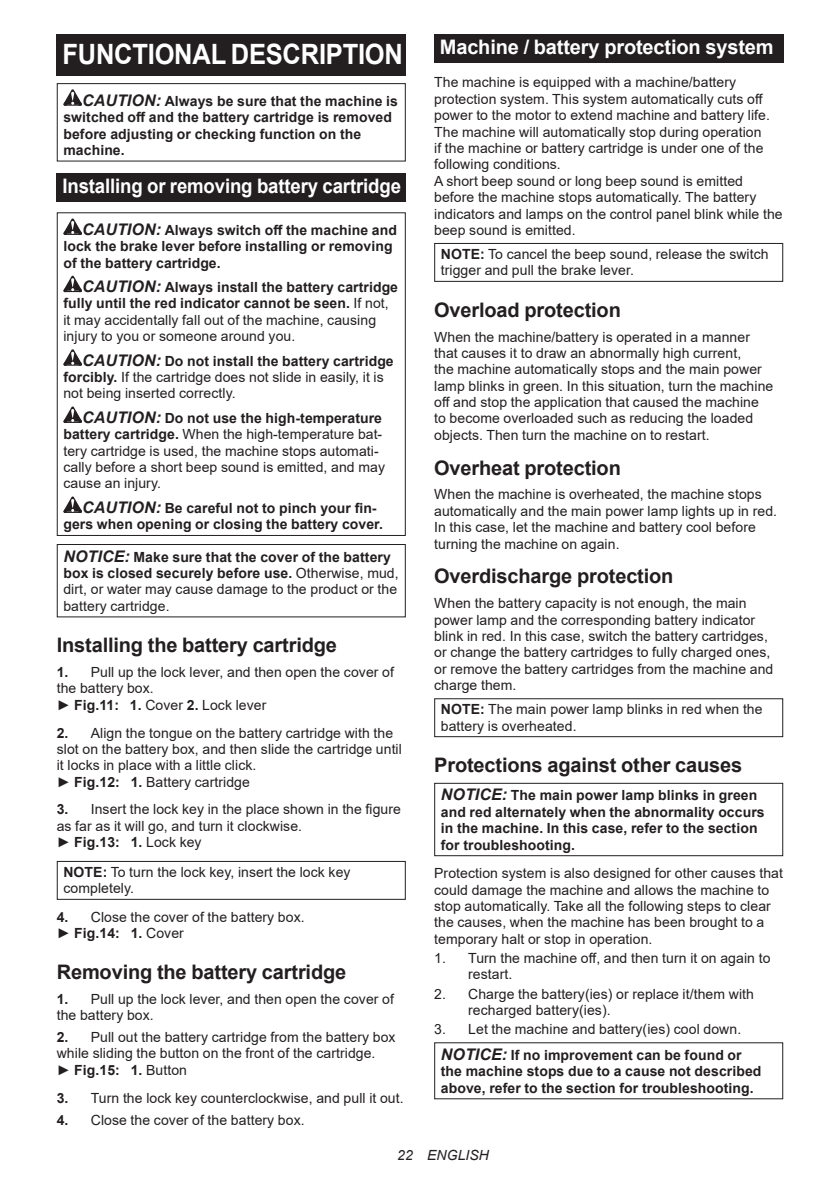
<style>
.page{position:relative;width:840px;height:1191px;background:#fff}
.page>*{position:absolute;margin:0;border:0;box-sizing:border-box;transform-origin:0 0}
.t1{font:700 28px "Arial";letter-spacing:-.01em;color:#fff;scale:.91 1}
.t2{font:700 20px "Arial";letter-spacing:-.01em;color:#231f20}
.t3{font:700 20px "Arial";letter-spacing:-.01em;color:#fff;scale:.93 1}
.t4{font:700 20px "Arial";letter-spacing:-.01em;color:#fff}
.t5{font:14px/16.4px "Arial";letter-spacing:.005em;color:#231f20}
.t6{font:700 14px/16.4px "Arial";letter-spacing:.005em;color:#231f20}
.t7{font:italic 14px "Arial";letter-spacing:.005em;color:#231f20}
.s1{font-style:italic;font-size:16px}
.s2{font-weight:700;font-style:italic;font-size:16px}
.s3{font-weight:700}
</style>
<div class="page">
<div style="left:57px;top:34px;width:348px;height:41px;background:#231f20"></div>
<svg style="left:63px;top:89px;width:19px;height:17px"></svg>
<div style="left:57px;top:83px;width:348px;height:79px;border:1px solid #231f20"></div>
<div style="left:57px;top:173px;width:348px;height:28px;background:#231f20"></div>
<svg style="left:63px;top:218px;width:19px;height:17px"></svg>
<svg style="left:63px;top:276px;width:19px;height:16px"></svg>
<svg style="left:63px;top:349px;width:19px;height:17px"></svg>
<svg style="left:63px;top:406px;width:19px;height:17px"></svg>
<svg style="left:63px;top:496px;width:19px;height:17px"></svg>
<div style="left:57px;top:212px;width:348px;height:324px;border:1px solid #231f20"></div>
<div style="left:57px;top:544px;width:348px;height:73px;border:1px solid #231f20"></div>
<div style="left:57px;top:861px;width:348px;height:39px;border:1px solid #231f20"></div>
<div style="left:434px;top:34px;width:348px;height:29px;background:#231f20"></div>
<div style="left:434px;top:243px;width:348px;height:39px;border:1px solid #231f20"></div>
<div style="left:434px;top:698px;width:348px;height:39px;border:1px solid #231f20"></div>
<div style="left:434px;top:783px;width:348px;height:73px;border:1px solid #231f20"></div>
<h1 class="t1" style="left:62px;top:34px;width:375px">FUNCTIONAL DESCRIPTION</h1>
<p class="t6" style="left:63px;top:93px;width:336px;text-indent:19px"><span class="s1">CAUTION:</span> Always be sure that the machine is switched off and the battery cartridge is removed before adjusting or checking function on the machine.</p>
<h2 class="t3" style="left:62px;top:172px;width:365px">Installing or removing battery cartridge</h2>
<p class="t6" style="left:63px;top:222px;width:335px;text-indent:19px"><span class="s1">CAUTION:</span> Always switch off the machine and lock the brake lever before installing or removing of the battery cartridge.</p>
<p class="t5" style="left:63px;top:279px;width:336px;text-indent:19px"><span class="s2">CAUTION:</span> <span class="s3">Always install the battery cartridge fully until the red indicator cannot be seen.</span> If not, it may accidentally fall out of the machine, causing injury to you or someone around you.</p>
<p class="t5" style="left:63px;top:352px;width:331px;text-indent:19px"><span class="s2">CAUTION:</span> <span class="s3">Do not install the battery cartridge forcibly.</span> If the cartridge does not slide in easily, it is not being inserted correctly.</p>
<p class="t5" style="left:63px;top:410px;width:323px;text-indent:19px"><span class="s2">CAUTION:</span> <span class="s3">Do not use the high-temperature battery cartridge.</span> When the high-temperature bat&shy;tery cartridge is used, the machine stops automati&shy;cally before a short beep sound is emitted, and may cause an injury.</p>
<p class="t6" style="left:63px;top:500px;width:321px;text-indent:19px"><span class="s1">CAUTION:</span> Be careful not to pinch your fin&shy;gers when opening or closing the battery cover.</p>
<p class="t5" style="left:63px;top:548px;width:336px"><span class="s2">NOTICE:</span> <span class="s3">Make sure that the cover of the battery box is closed securely before use.</span> Otherwise, mud, dirt, or water may cause damage to the product or the battery cartridge.</p>
<h2 class="t2" style="left:57px;top:631px;width:281px">Installing the battery cartridge</h2>
<p class="t5" style="left:57px;top:664px;width:338px"><span class="s3">1.</span> Pull up the lock lever, and then open the cover of the battery box.<br>► <span class="s3">Fig.11: 1.</span> Cover <span class="s3">2.</span> Lock lever</p>
<p class="t5" style="left:57px;top:724px;width:346px"><span class="s3">2.</span> Align the tongue on the battery cartridge with the slot on the battery box, and then slide the cartridge until it locks in place with a little click.<br>► <span class="s3">Fig.12: 1.</span> Battery cartridge</p>
<p class="t5" style="left:57px;top:801px;width:345px"><span class="s3">3.</span> Insert the lock key in the place shown in the figure as far as it will go, and turn it clockwise.<br>► <span class="s3">Fig.13: 1.</span> Lock key</p>
<p class="t5" style="left:63px;top:863px;width:288px"><span class="s3">NOTE:</span> To turn the lock key, insert the lock key completely.</p>
<p class="t5" style="left:57px;top:908px;width:249px"><span class="s3">4.</span> Close the cover of the battery box. ► <span class="s3">Fig.14: 1.</span> Cover</p>
<h2 class="t2" style="left:57px;top:957px;width:291px">Removing the battery cartridge</h2>
<p class="t5" style="left:57px;top:990px;width:338px"><span class="s3">1.</span> Pull up the lock lever, and then open the cover of the battery box.</p>
<p class="t5" style="left:57px;top:1028px;width:340px"><span class="s3">2.</span> Pull out the battery cartridge from the battery box while sliding the button on the front of the cartridge.<br>► <span class="s3">Fig.15: 1.</span> Button</p>
<p class="t5" style="left:57px;top:1089px;width:348px"><span class="s3">3.</span> Turn the lock key counterclockwise, and pull it out.</p>
<p class="t5" style="left:57px;top:1111px;width:249px"><span class="s3">4.</span> Close the cover of the battery box.</p>
<h2 class="t4" style="left:439px;top:33px;width:335px">Machine / battery protection system</h2>
<p class="t5" style="left:434px;top:74px;width:350px">The machine is equipped with a machine/battery protection system. This system automatically cuts off power to the motor to extend machine and battery life.<br>The machine will automatically stop during operation<br>if the machine or battery cartridge is under one of the following conditions.<br>A short beep sound or long beep sound is emitted before the machine stops automatically. The battery indicators and lamps on the control panel blink while the beep sound is emitted.</p>
<p class="t5" style="left:440px;top:246px;width:329px"><span class="s3">NOTE:</span> To cancel the beep sound, release the switch trigger and pull the brake lever.</p>
<h2 class="t2" style="left:434px;top:295px;width:188px">Overload protection</h2>
<p class="t5" style="left:434px;top:328px;width:340px">When the machine/battery is operated in a manner that causes it to draw an abnormally high current,<br>the machine automatically stops and the main power lamp blinks in green. In this situation, turn the machine off and stop the application that caused the machine to become overloaded such as reducing the loaded objects. Then turn the machine on to restart.</p>
<h2 class="t2" style="left:434px;top:453px;width:188px">Overheat protection</h2>
<p class="t5" style="left:434px;top:486px;width:344px">When the machine is overheated, the machine stops automatically and the main power lamp lights up in red.<br>In this case, let the machine and battery cool before turning the machine on again.</p>
<h2 class="t2" style="left:434px;top:562px;width:241px">Overdischarge protection</h2>
<p class="t5" style="left:434px;top:595px;width:340px">When the battery capacity is not enough, the main power lamp and the corresponding battery indicator blink in red. In this case, switch the battery cartridges, or change the battery cartridges to fully charged ones, or remove the battery cartridges from the machine and charge them.</p>
<p class="t5" style="left:440px;top:701px;width:323px"><span class="s3">NOTE:</span> The main power lamp blinks in red when the battery is overheated.</p>
<h2 class="t2" style="left:434px;top:751px;width:309px">Protections against other causes</h2>
<p class="t6" style="left:440px;top:787px;width:325px"><span class="s1">NOTICE:</span> The main power lamp blinks in green and red alternately when the abnormality occurs in the machine. In this case, refer to the section for troubleshooting.</p>
<p class="t5" style="left:434px;top:865px;width:350px">Protection system is also designed for other causes that could damage the machine and allows the machine to stop automatically. Take all the following steps to clear the causes, when the machine has been brought to a temporary halt or stop in operation.</p>
<p class="t5" style="left:468px;top:949px;width:303px;text-indent:-34px">1. Turn the machine off, and then turn it on again to restart.</p>
<p class="t5" style="left:468px;top:985px;width:287px;text-indent:-34px">2. Charge the battery(ies) or replace it/them with recharged battery(ies).</p>
<p class="t5" style="left:434px;top:1016px;width:309px;line-height:25.6px;text-align:center">3. Let the machine and battery(ies) cool down.<br><span class="s2">NOTICE:</span> <span class="s3">If no improvement can be found or</span></p>
<p class="t6" style="left:440px;top:1063px;width:322px">the machine stops due to a cause not described above, refer to the section for troubleshooting.</p>
<p class="t7" style="left:397px;top:1146px;width:93px">22 ENGLISH</p>
</div>
